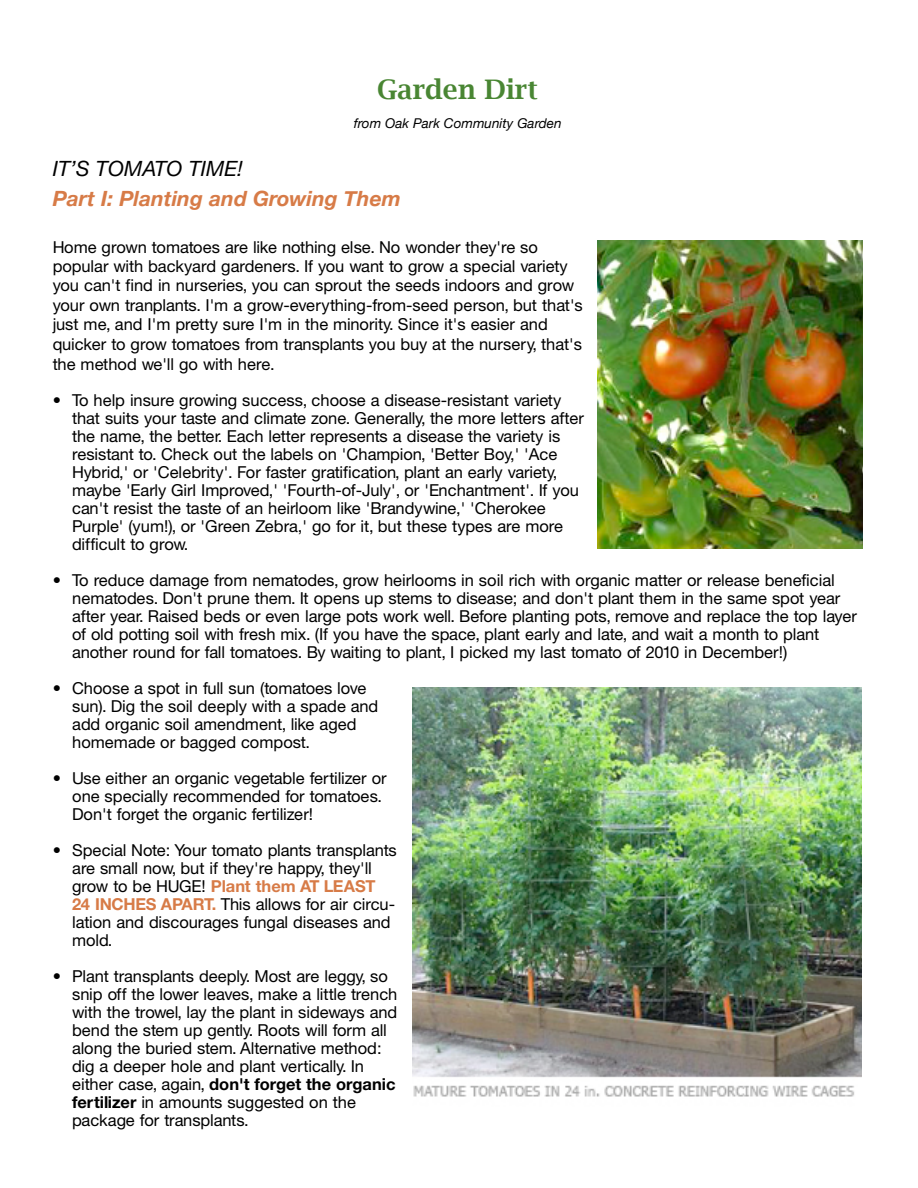
<style>
.page{position:relative;width:918px;height:1188px;background:#fff}
.page>*{position:absolute;margin:0;border:0;box-sizing:border-box;transform-origin:0 0}
.t1{font:600 27px "Lucida Bright";color:#498633}
.t2{font:italic 700 21px "Helvetica Neue";color:#d77b47}
.t3{font:italic 21px "Helvetica Neue";color:#000}
.t4{font:16.5px/18px "Helvetica Neue";color:#000}
.t5{font:italic 13.5px "Helvetica Neue";color:#000}
.s1{font-weight:700;color:#d77b47}
.s2{font-weight:700}
</style>
<div class="page">
<img style="left:598px;top:241px;width:265px;height:307px">
<img style="left:413px;top:687px;width:448px;height:410px">
<h1 class="t1" style="left:377px;top:73px;width:162px">Garden Dirt</h1>
<p class="t5" style="left:354px;top:115px;width:209px">from Oak Park Community Garden</p>
<p class="t3" style="left:53px;top:156px;width:192px">IT’S TOMATO TIME!</p>
<p class="t2" style="left:53px;top:186px;width:350px">Part I: Planting and Growing Them</p>
<p class="t4" style="left:53px;top:239px;width:532px;line-height:19.5px">Home grown tomatoes are like nothing else. No wonder they're so popular with backyard gardeners. If you want to grow a special variety you can't find in nurseries, you can sprout the seeds indoors and grow your own tranplants. I'm a grow-everything-from-seed person, but that's just me, and I'm pretty sure I'm in the minority. Since it's easier and quicker to grow tomatoes from transplants you buy at the nursery, that's the method we'll go with here.</p>
<p class="t4" style="left:72px;top:393px;width:513px;text-indent:-19px">• To help insure growing success, choose a disease-resistant variety that suits your taste and climate zone. Generally, the more letters after the name, the better. Each letter represents a disease the variety is resistant to. Check out the labels on 'Champion, 'Better Boy,' 'Ace Hybrid,' or 'Celebrity'. For faster gratification, plant an early variety, maybe 'Early Girl Improved,' 'Fourth-of-July', or 'Enchantment'. If you can't resist the taste of an heirloom like 'Brandywine,' 'Cherokee Purple' (yum!), or 'Green Zebra,' go for it, but these types are more difficult to grow.</p>
<p class="t4" style="left:72px;top:573px;width:786px;text-indent:-19px">• To reduce damage from nematodes, grow heirlooms in soil rich with organic matter or release beneficial nematodes. Don't prune them. It opens up stems to disease; and don't plant them in the same spot year after year. Raised beds or even large pots work well. Before planting pots, remove and replace the top layer of old potting soil with fresh mix. (If you have the space, plant early and late, and wait a month to plant another round for fall tomatoes. By waiting to plant, I picked my last tomato of 2010 in December!)</p>
<p class="t4" style="left:72px;top:681px;width:308px;text-indent:-19px">• Choose a spot in full sun (tomatoes love sun). Dig the soil deeply with a spade and add organic soil amendment, like aged homemade or bagged compost.</p>
<p class="t4" style="left:72px;top:771px;width:316px;text-indent:-19px">• Use either an organic vegetable fertilizer or one specially recommended for tomatoes.<br>Don't forget the organic fertilizer!</p>
<p class="t4" style="left:72px;top:843px;width:326px;text-indent:-19px">• Special Note: Your tomato plants transplants are small now, but if they're happy, they'll grow to be HUGE! <span class="s1">Plant them AT LEAST 24 INCHES APART.</span> This allows for air circu&shy;lation and discourages fungal diseases and mold.</p>
<p class="t4" style="left:72px;top:969px;width:327px;text-indent:-19px">• Plant transplants deeply. Most are leggy, so snip off the lower leaves, make a little trench with the trowel, lay the plant in sideways and bend the stem up gently. Roots will form all along the buried stem. Alternative method: dig a deeper hole and plant vertically. In either case, again, <span class="s2">don't forget the organic fertilizer</span> in amounts suggested on the package for transplants.</p>
</div>
